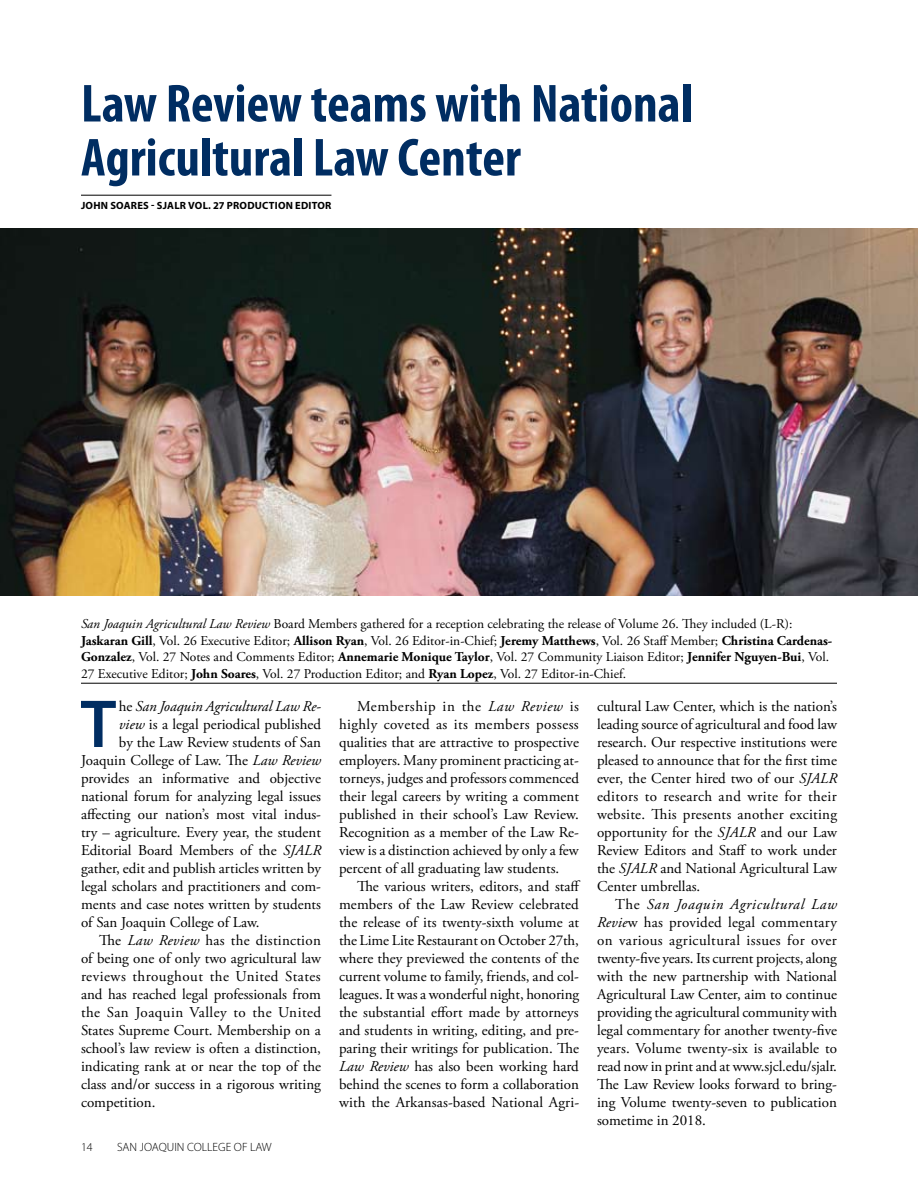
<style>
.page{position:relative;width:918px;height:1188px;background:#fff}
.page>*{position:absolute;margin:0;border:0;box-sizing:border-box;transform-origin:0 0}
.t1{font:600 68.4px "Myriad Pro";color:#002d62}
.t2{font:700 condensed 54px/54px "Myriad Pro";color:#002d62}
.t3{font:15px/18px "Adobe Garamond Pro";color:#000;text-align:justify}
.t4{font:15px "Adobe Garamond Pro";letter-spacing:.035em;color:#000}
.t5{font:italic 15px "Adobe Garamond Pro";color:#000}
.t6{font:15px "Adobe Garamond Pro";letter-spacing:.025em;color:#000}
.t7{font:13.5px/16.5px "Adobe Garamond Pro";color:#000}
.t8{font:300 12px "Myriad Pro";color:#000}
.t9{font:700 10.5px "Myriad Pro";letter-spacing:.02em;color:#000}
.s1{font-style:italic}
.s2{font-weight:700}
.s3{font-style:normal}
</style>
<div class="page">
<hr style="left:81px;top:683px;width:756px;height:1px;background:#000">
<img style="left:0;top:229px;width:918px;height:367px">
<hr style="left:81px;top:195px;width:250px;height:1px;background:#000">
<h2 class="t2" style="left:81px;top:75px;width:613px">Law Review teams with National<br>Agricultural Law Center</h2>
<p class="t9" style="left:81px;top:198px;width:188px">JOHN SOARES - SJALR VOL. 27 PRODUCTIO</p>
<p class="t9" style="left:286px;top:198px;width:23px">N EDITO</p>
<p class="t9" style="left:325px;top:198px;width:8px">R</p>
<p class="t7" style="left:81px;top:616px;width:753px"><span class="s1">San Joaquin Agricultural Law Review</span> Board Members gathered for a reception celebrating the release of Volume 26. They included (L-R):<br><span class="s2">Jaskaran Gill</span>, Vol. 26 Executive Editor; <span class="s2">Allison Ryan</span>, Vol. 26 Editor-in-Chief; <span class="s2">Jeremy Matthews</span>, Vol. 26 Staff Member; <span class="s2">Christina Cardenas-Gonzalez</span>, Vol. 27 Notes and Comments Editor; <span class="s2">Annemarie Monique Taylor</span>, Vol. 27 Community Liaison Editor; <span class="s2">Jennifer Nguyen-Bui</span>, Vol.<br>27 Executive Editor; <span class="s2">John Soares</span>, Vol. 27 Production Editor; and <span class="s2">Ryan Lopez</span>, Vol. 27 Editor-in-Chief.</p>
<h1 class="t1" style="left:80px;top:681px;width:37px">T</h1>
<p class="t5" style="left:119px;top:697px;width:204px"><span class="s3">he</span> San Joaquin Agricultural Law Re-</p>
<p class="t3" style="left:339px;top:698px;width:242px;text-indent:18px">Membership in the <span class="s1">Law Review</span> is highly coveted as its members possess qualities that are attractive to prospective employers. Many prominent practicing at&shy;torneys, judges and professors commenced their legal careers by writing a comment published in their school’s Law Review.<br>Recognition as a member of the Law Re&shy;view is a distinction achieved by only a few percent of all graduating law students.</p>
<p class="t3" style="left:339px;top:878px;width:243px;text-align:left;text-indent:18px">The various writers, editors, and staff members of the Law Review celebrated the release of its twenty-sixth volume at the Lime Lite Restaurant on October 27th, where they previewed the contents of the current volume to family, friends, and col&shy;leagues. It was a wonderful night, honoring the substantial effort made by attorneys and students in writing, editing, and pre&shy;paring their writings for publication. The <span class="s1">Law Review</span> has also been working hard behind the scenes to form a collaboration with the Arkansas-based National Agri-</p>
<p class="t3" style="left:597px;top:698px;width:242px">cultural Law Center, which is the nation’s leading source of agricultural and food law research. Our respective institutions were pleased to announce that for the first time ever, the Center hired two of our <span class="s1">SJALR </span>editors to research and write for their website. This presents another exciting opportunity for the <span class="s1">SJALR</span> and our Law Review Editors and Staff to work under the <span class="s1">SJALR</span> and National Agricultural Law Center umbrellas.</p>
<p class="t3" style="left:597px;top:896px;width:242px;text-indent:18px">The <span class="s1">San Joaquin Agricultural Law Revie</span>w has provided legal commentary on various agricultural issues for over twenty-five years. Its current projects, along with the new partnership with National Agricultural Law Center, aim to continue providing the agricultural community with legal commentary for another twenty-five years. Volume twenty-six is available to read now in print and at www.sjcl.edu/sjalr.<br>The Law Review looks forward to bring&shy;ing Volume twenty-seven to publication sometime in 2018.</p>
<p class="t3" style="left:119px;top:716px;width:204px"><span class="s1">view</span> is a legal periodical published</p>
<p class="t3" style="left:119px;top:734px;width:204px">by the Law Review students of San</p>
<p class="t3" style="left:81px;top:752px;width:241px">Joaquin College of Law. The <span class="s1">Law Review</span></p>
<p class="t3" style="left:81px;top:770px;width:241px">provides an informative and objective</p>
<p class="t3" style="left:81px;top:788px;width:241px">national forum for analyzing legal issues</p>
<p class="t3" style="left:81px;top:806px;width:242px">affecting our nation’s most vital indus-</p>
<p class="t3" style="left:81px;top:824px;width:241px">try – agriculture. Every year, the student</p>
<p class="t3" style="left:81px;top:842px;width:242px">Editorial Board Members of the <span class="s1">SJALR</span></p>
<p class="t3" style="left:81px;top:860px;width:242px">gather, edit and publish articles written by</p>
<p class="t3" style="left:81px;top:878px;width:242px">legal scholars and practitioners and com-</p>
<p class="t3" style="left:81px;top:896px;width:242px">ments and case notes written by students</p>
<p class="t3" style="left:81px;top:914px;width:180px">of San Joaquin College of Law.</p>
<p class="t3" style="left:99px;top:932px;width:223px">The <span class="s1">Law Review</span> has the distinction</p>
<p class="t3" style="left:81px;top:950px;width:242px">of being one of only two agricultural law</p>
<p class="t4" style="left:81px;top:967px;width:241px">reviews throughout the United States</p>
<p class="t3" style="left:81px;top:986px;width:241px">and has reached legal professionals from</p>
<p class="t6" style="left:81px;top:1003px;width:242px">the San Joaquin Valley to the United</p>
<p class="t3" style="left:81px;top:1022px;width:242px">States Supreme Court. Membership on a</p>
<p class="t3" style="left:81px;top:1040px;width:242px">school’s law review is often a distinction,</p>
<p class="t3" style="left:81px;top:1058px;width:241px">indicating rank at or near the top of the</p>
<p class="t3" style="left:81px;top:1076px;width:241px">class and/or success in a rigorous writing</p>
<p class="t3" style="left:81px;top:1094px;width:76px">competition.</p>
<p class="t8" style="left:81px;top:1141px;width:13px">14</p>
<p class="t8" style="left:117px;top:1141px;width:156px">SAN JOAQUIN COLLEGE OF LAW</p>
</div>
